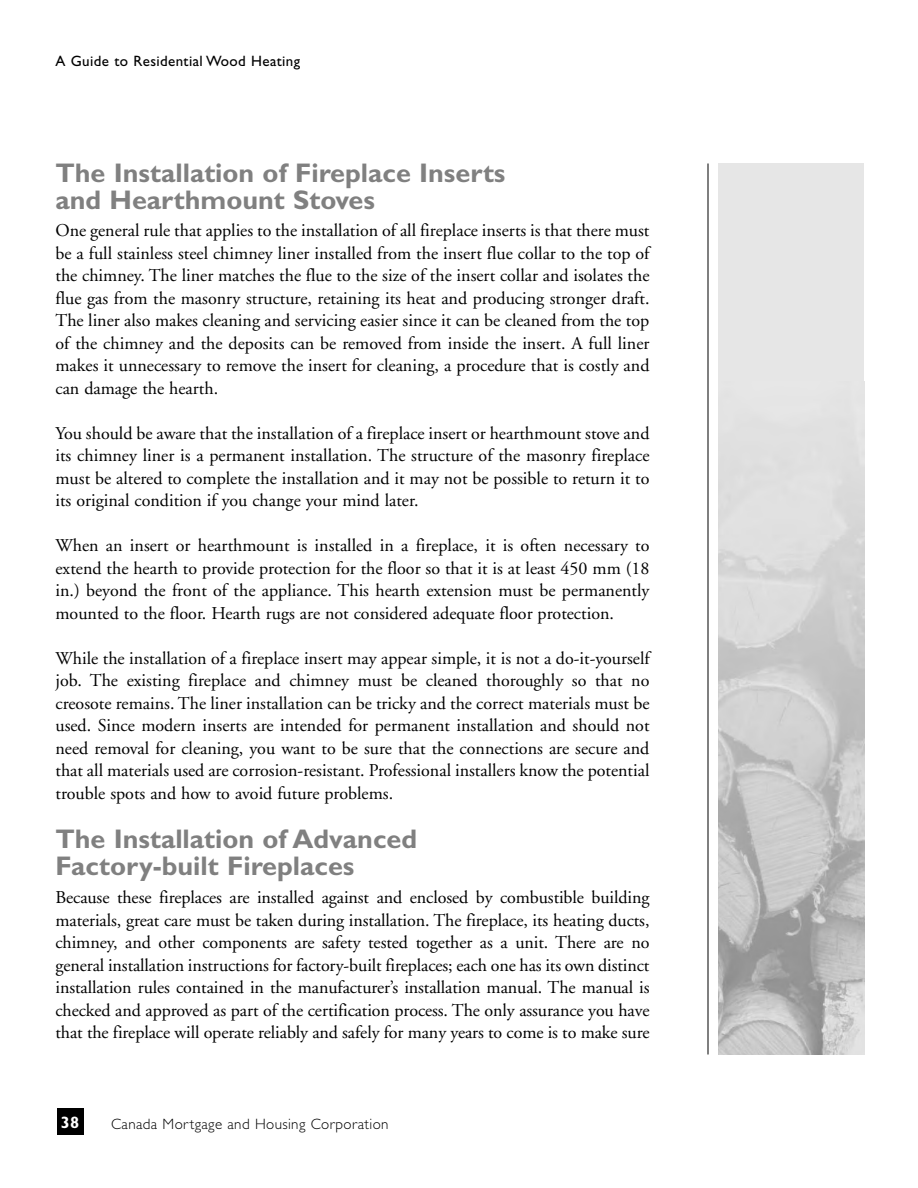
<style>
.page{position:relative;width:918px;height:1188px;background:#fff}
.page>*{position:absolute;margin:0;border:0;box-sizing:border-box;transform-origin:0 0}
.t1{font:700 27px/27px "Gill Sans Std";color:#808080}
.t2{font:18px/22.5px "Adobe Garamond";color:#000;text-align:justify}
.t3{font:700 16.5px "Gill Sans Std";color:#fff}
.t4{font:300 15px "Gill Sans Std";letter-spacing:.025em;color:#000}
.t5{font:15px "Gill Sans Std";letter-spacing:.025em;color:#000}
</style>
<div class="page">
<div style="left:57px;top:1108px;width:27px;height:28px;background:#000"></div>
<hr style="left:708px;top:164px;width:1px;height:890px;background:#000">
<div style="left:718px;top:164px;width:146px;height:890px;background:#e6e6e6"></div>
<img style="left:718px;top:474px;width:146px;height:580px">
<p class="t5" style="left:55px;top:56px;width:246px">A Guide to Residential Wood Heating</p>
<h1 class="t1" style="left:55px;top:162px;width:452px">The Installation of Fireplace Inserts and Hearthmount Stoves</h1>
<p class="t2" style="left:55px;top:221px;width:596px">One general rule that applies to the installation of all fireplace inserts is that there must be a full stainless steel chimney liner installed from the insert flue collar to the top of the chimney. The liner matches the flue to the size of the insert collar and isolates the flue gas from the masonry structure, retaining its heat and producing stronger draft.<br>The liner also makes cleaning and servicing easier since it can be cleaned from the top of the chimney and the deposits can be removed from inside the insert. A full liner makes it unnecessary to remove the insert for cleaning, a procedure that is costly and can damage the hearth.</p>
<p class="t2" style="left:55px;top:424px;width:596px">You should be aware that the installation of a fireplace insert or hearthmount stove and its chimney liner is a permanent installation. The structure of the masonry fireplace must be altered to complete the installation and it may not be possible to return it to its original condition if you change your mind later.</p>
<p class="t2" style="left:55px;top:536px;width:596px">When an insert or hearthmount is installed in a fireplace, it is often necessary to extend the hearth to provide protection for the floor so that it is at least 450 mm (18 in.) beyond the front of the appliance. This hearth extension must be permanently mounted to the floor. Hearth rugs are not considered adequate floor protection.</p>
<p class="t2" style="left:55px;top:649px;width:596px">While the installation of a fireplace insert may appear simple, it is not a do-it-yourself job. The existing fireplace and chimney must be cleaned thoroughly so that no creosote remains. The liner installation can be tricky and the correct materials must be used. Since modern inserts are intended for permanent installation and should not need removal for cleaning, you want to be sure that the connections are secure and that all materials used are corrosion-resistant. Professional installers know the potential trouble spots and how to avoid future problems.</p>
<h1 class="t1" style="left:55px;top:829px;width:363px">The Installation of Advanced<br>Factory-built Fireplaces</h1>
<p class="t2" style="left:55px;top:888px;width:596px">Because these fireplaces are installed against and enclosed by combustible building materials, great care must be taken during installation. The fireplace, its heating ducts, chimney, and other components are safety tested together as a unit. There are no general installation instructions for factory-built fireplaces; each one has its own distinct installation rules contained in the manufacturer’s installation manual. The manual is checked and approved as part of the certification process. The only assurance you have that the fireplace will operate reliably and safely for many years to come is to make sure</p>
<p class="t3" style="left:61px;top:1117px;width:20px">38</p>
<p class="t4" style="left:111px;top:1119px;width:279px">Canada Mortgage and Housing Corporation</p>
</div>
